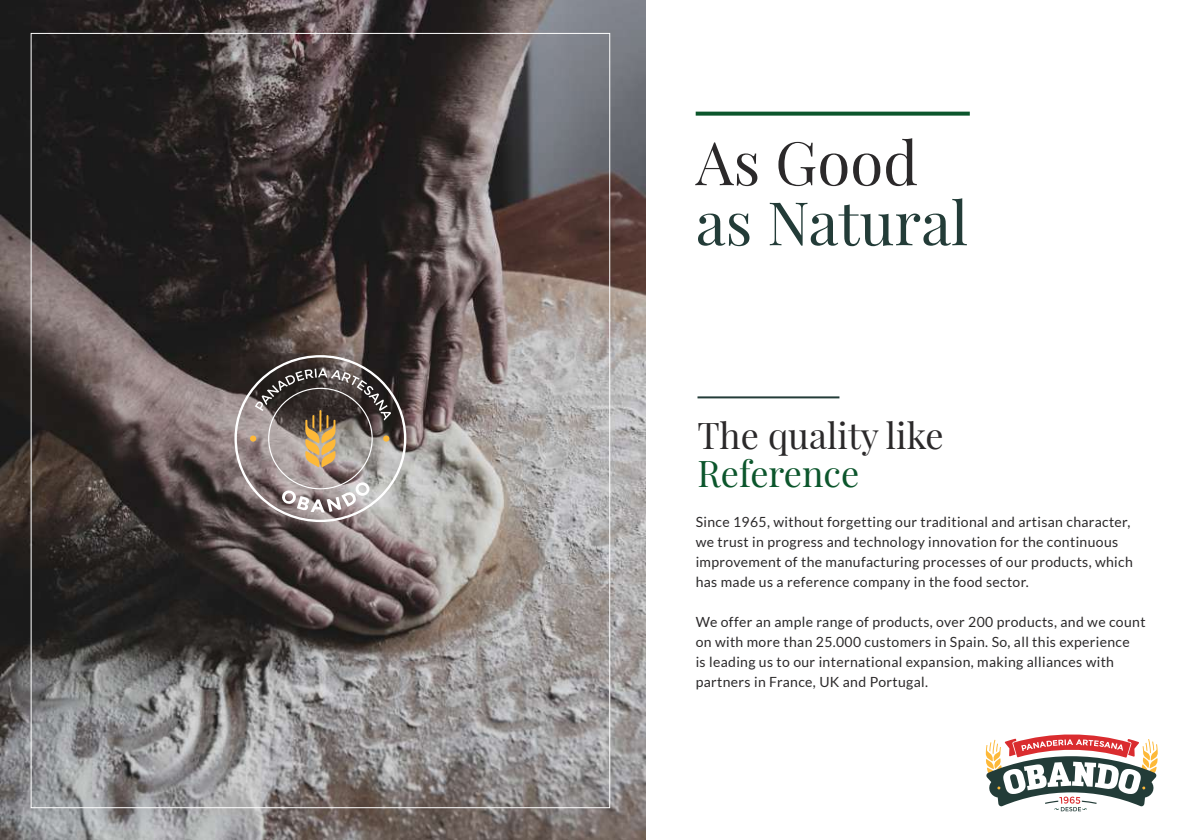
<style>
.page{position:relative;width:1191px;height:840px;background:#fff}
.page>*{position:absolute;margin:0;border:0;box-sizing:border-box;transform-origin:0 0}
.t1{font:60px "Playfair Display";color:#233c38}
.t2{font:60px "Playfair Display";color:#2b292a}
.t3{font:36px "Playfair Display";color:#2b292a}
.t4{font:36px "Playfair Display";color:#0c562c}
.t5{font:14px/20px "Lato";letter-spacing:.025em;color:#2b292a}
</style>
<div class="page">
<img style="left:0;top:0;width:645px;height:839px">
<svg style="left:695px;top:111px;width:274px;height:4px"></svg>
<svg style="left:985px;top:734px;width:172px;height:76px"></svg>
<svg style="left:234px;top:355px;width:172px;height:166px;background:#827873"></svg>
<hr style="left:697px;top:396px;width:142px;height:2px;background:#233c38">
<h1 class="t2" style="left:695px;top:125px;width:224px">As Good</h1>
<h1 class="t1" style="left:695px;top:185px;width:274px">as Natural</h1>
<h2 class="t3" style="left:697px;top:412px;width:248px">The quality like</h2>
<h2 class="t4" style="left:697px;top:450px;width:163px">Reference</h2>
<p class="t5" style="left:695px;top:511px;width:439px">Since 1965, without forgetting our traditional and artisan character, we trust in progress and technology innovation for the continuous improvement of the manufacturing processes of our products, which has made us a reference company in the food sector.</p>
<p class="t5" style="left:695px;top:611px;width:451px">We offer an ample range of products, over 200 products, and we count on with more than 25.000 customers in Spain. So, all this experience<br>is leading us to our international expansion, making alliances with partners in France, UK and Portugal.</p>
</div>
